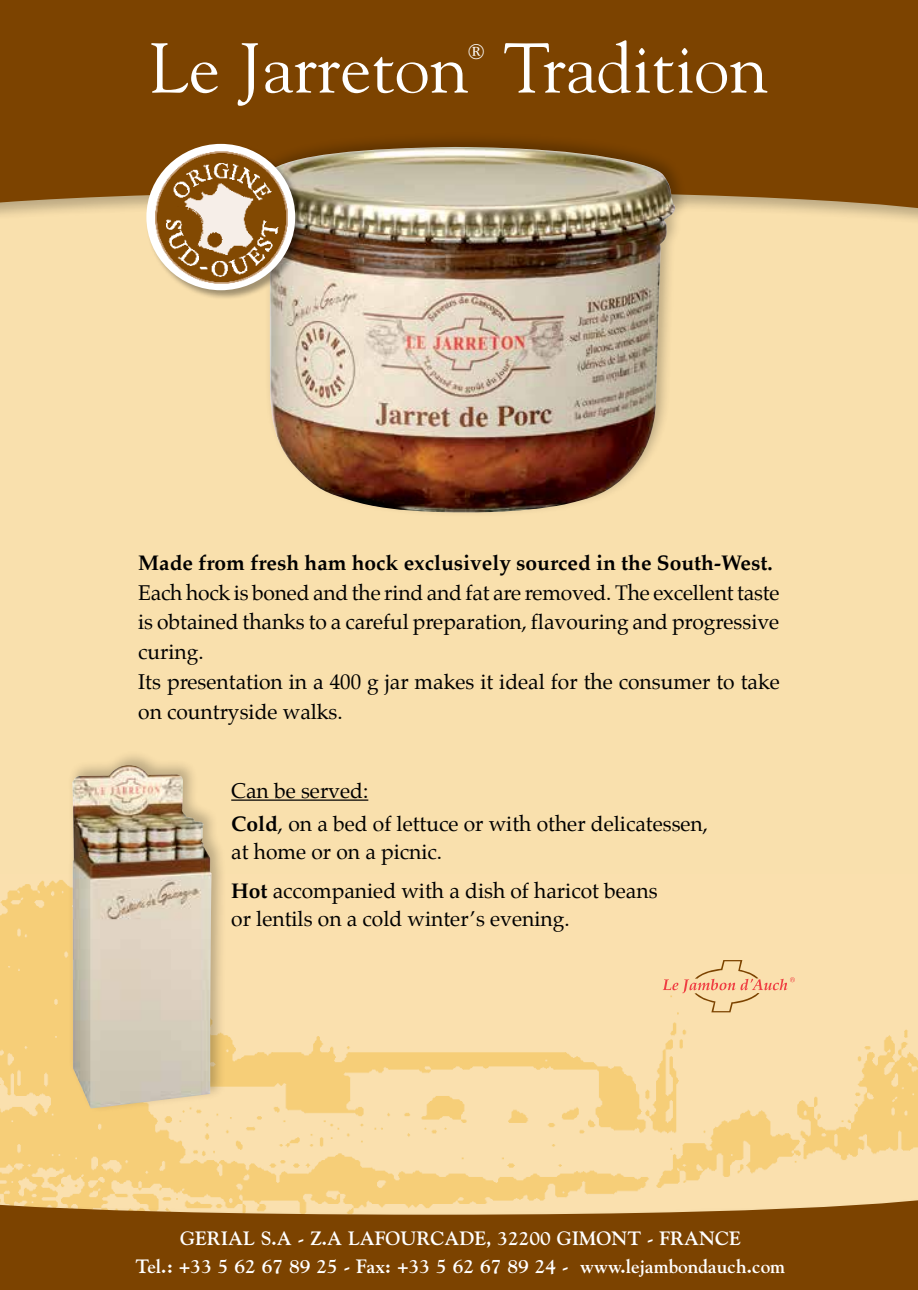
<style>
.page{position:relative;width:918px;height:1290px;background:#fff}
.page>*{position:absolute;margin:0;border:0;box-sizing:border-box;transform-origin:0 0}
.t1{font:70px "Goudy";color:#fff}
.t2{font:21px/29.8px "Palatino";color:#000}
.t3{font:700 21px "Palatino";color:#000}
.t4{font:21px "Goudy";color:#fff}
.t5{font:700 19.25px/28px "Goudy";color:#fff;text-align:center}
.s1{font-weight:700}
</style>
<div class="page">
<div style="left:0;top:0;width:918px;height:1217px;background:#f9e0ad"></div>
<img style="left:0;top:880px;width:918px;height:313px">
<div style="left:0;top:0;width:918px;height:213px;background:#7c4300"></div>
<svg style="left:663px;top:960px;width:132px;height:52px"></svg>
<div style="left:252px;top:131px;width:438px;height:387px;background:#000;opacity:.25"></div>
<img style="left:257px;top:147px;width:419px;height:366px">
<div style="left:146px;top:143px;width:159px;height:157px;background:#000;opacity:.35"></div>
<img style="left:146px;top:144px;width:149px;height:146px">
<div style="left:67px;top:750px;width:160px;height:363px;background:#000;opacity:.25"></div>
<img style="left:72px;top:765px;width:139px;height:343px">
<hr style="left:231px;top:799px;width:137px;height:2px;background:#000">
<div style="left:0;top:1193px;width:918px;height:97px;background:#000;opacity:.25"></div>
<svg style="left:0;top:1196px;width:918px;height:94px;background:#905b19"></svg>
<h1 class="t1" style="left:150px;top:25px;width:320px">Le Jarreton</h1>
<p class="t4" style="left:468px;top:39px;width:17px">®</p>
<h1 class="t1" style="left:503px;top:25px;width:266px">Tradition</h1>
<p class="t3" style="left:138px;top:545px;width:636px">Made from fresh ham hock exclusively sourced in the South-West.</p>
<p class="t2" style="left:138px;top:577px;width:643px">Each hock is boned and the rind and fat are removed. The excellent taste is obtained thanks to a careful preparation, flavouring and progressive curing.<br>Its presentation in a 400 g jar makes it ideal for the consumer to take on countryside walks.</p>
<p class="t2" style="left:231px;top:774px;width:478px;line-height:33.2px">Can be served:<br><span class="s1">Cold</span>, on a bed of lettuce or with other delicatessen,</p>
<p class="t2" style="left:231px;top:833px;width:428px;line-height:38.5px">at home or on a picnic.<br><span class="s1">Hot</span> accompanied with a dish of haricot beans</p>
<p class="t2" style="left:231px;top:903px;width:340px">or lentils on a cold winter’s evening.</p>
<p class="t5" style="left:136px;top:1224px;width:651px">GERIAL S.A - Z.A LAFOURCADE, 32200 GIMONT - FRANCE<br>Tel.: +33 5 62 67 89 25 - Fax: +33 5 62 67 89 24 - www.lejambondauch.com</p>
</div>
